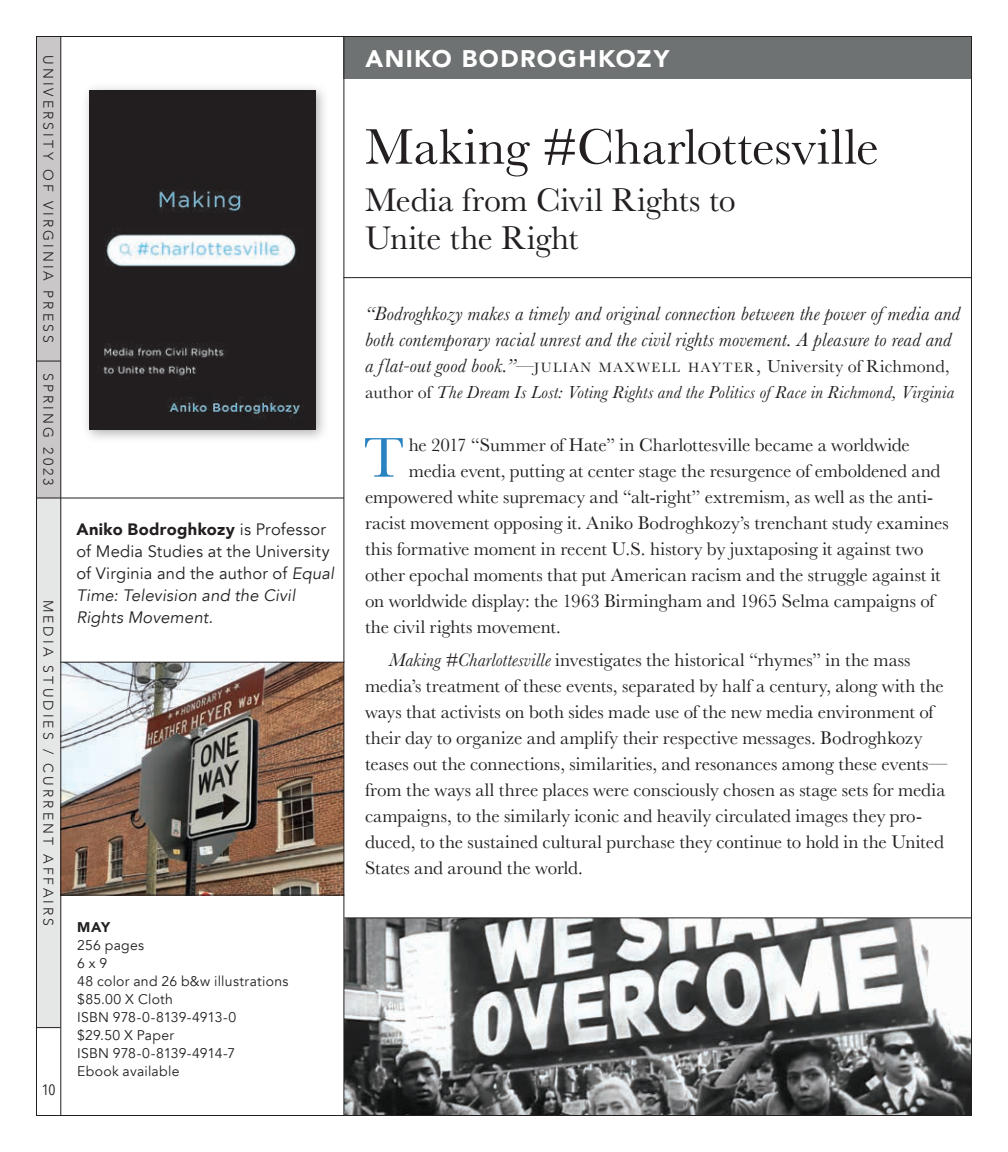
<style>
.page{position:relative;width:1008px;height:1152px;background:#fff}
.page>*{position:absolute;margin:0;border:0;box-sizing:border-box;transform-origin:0 0}
.Txt_first{font:58.2px "Baskerville";color:#2983c1}
.Book_title{font:52px "Baskerville";letter-spacing:.005em;color:#231f20}
.Subtitle{font:34px/38px "Baskerville";letter-spacing:-.005em;color:#231f20}
.author_1{font:900 24px "Avenir";letter-spacing:.06em;color:#fff}
.blurb{font:italic 20px/26px "Baskerville";letter-spacing:.015em;color:#231f20}
.txt_second{font:19px/26px "Baskerville";color:#231f20}
.Txt_first-2{font:19px "Baskerville";color:#231f20}
.blurb-2{font:italic 18px/26px "Baskerville";letter-spacing:.02em;color:#231f20}
.sidebar_txt{font:16.4px/22px "Avenir";letter-spacing:.015em;color:#231f20}
.t1{font:15px "Avenir Next Condensed";color:#231f20}
.sidebar_book_info{font:14px "Avenir";letter-spacing:.015em;color:#231f20}
.Category_1_Caps{font:300 14px "Avenir";letter-spacing:.22em;color:#231f20}
.sidebar_book_info-2{font:14px "Avenir";letter-spacing:-.005em;color:#231f20}
.sidebar_book_month{font:900 14px "Avenir";color:#231f20}
.s1{font-weight:900}
.s2{font-style:italic}
.s3{font-size:20px}
.s4{font-style:normal}
.s5{font-style:normal;font-size:14px}
.s6{font-style:normal;font-size:20px}
</style>
<div class="page">
<div style="left:36px;top:36px;width:25px;height:325px;background:#c9c7c7"></div>
<div style="left:36px;top:361px;width:25px;height:137px;background:#c9c7c7"></div>
<div style="left:36px;top:498px;width:25px;height:530px;background:#e5e6e6"></div>
<div style="left:344px;top:37px;width:627px;height:41px;background:#6f7272"></div>
<div style="left:81px;top:82px;width:248px;height:361px;background:#231f20;opacity:.35"></div>
<img style="left:89px;top:90px;width:227px;height:340px">
<hr style="left:343px;top:277px;width:629px;height:1px;background:#231f20">
<img style="left:61px;top:663px;width:282px;height:232px">
<img style="left:344px;top:918px;width:626px;height:196px">
<hr style="left:343px;top:36px;width:1px;height:1080px;background:#231f20">
<svg style="left:38px;top:361px;width:22px;height:1px"></svg>
<hr style="left:60px;top:37px;width:1px;height:1079px;background:#231f20">
<hr style="left:61px;top:498px;width:283px;height:1px;background:#231f20">
<svg style="left:36px;top:498px;width:25px;height:1px"></svg>
<svg style="left:36px;top:1027px;width:24px;height:1px"></svg>
<hr style="left:60px;top:895px;width:284px;height:1px;background:#231f20">
<hr style="left:60px;top:662px;width:284px;height:1px;background:#231f20">
<hr style="left:344px;top:917px;width:628px;height:1px;background:#231f20">
<p class="Category_1_Caps" style="left:57px;top:55px;width:289px;rotate:90deg">UNIVERSITY OF VIRGINIA PRESS</p>
<p class="Category_1_Caps" style="left:57px;top:373px;width:114px;rotate:90deg">SPRING 2023</p>
<p class="Category_1_Caps" style="left:57px;top:600px;width:328px;rotate:90deg">MEDIA STUDIES / CURRENT AFFAIRS</p>
<p class="t1" style="left:42px;top:1077px;width:15px">10</p>
<p class="sidebar_txt" style="left:76px;top:519px;width:259px"><span class="s1">Aniko Bodroghkozy</span> is Professor of Media Studies at the University of Virginia and the author of <span class="s2">Equal<br>Time: Television and the Civil<br>Rights Movement.</span></p>
<p class="sidebar_book_month" style="left:77px;top:916px;width:34px">MAY</p>
<p class="sidebar_book_info" style="left:77px;top:937px;width:68px">256 pages</p>
<p class="sidebar_book_info" style="left:77px;top:955px;width:32px">6 x 9</p>
<p class="sidebar_book_info" style="left:77px;top:973px;width:213px">48 color and 26 b&amp;w illustrations</p>
<p class="sidebar_book_info" style="left:77px;top:991px;width:97px">$85.00 X Cloth</p>
<p class="sidebar_book_info-2" style="left:77px;top:1009px;width:161px">ISBN 978-0-8139-4913-0</p>
<p class="sidebar_book_info" style="left:77px;top:1027px;width:98px">$29.50 X Paper</p>
<p class="sidebar_book_info-2" style="left:77px;top:1045px;width:160px">ISBN 978-0-8139-4914-7</p>
<p class="sidebar_book_info" style="left:77px;top:1063px;width:104px">Ebook available</p>
<p class="author_1" style="left:366px;top:38px;width:305px">ANIKO BODROGHKOZY</p>
<p class="Book_title" style="left:365px;top:114px;width:515px">Making #Charlottesville</p>
<p class="Subtitle" style="left:365px;top:181px;width:372px">Media from Civil Rights to<br>Unite the Right</p>
<p class="blurb" style="left:365px;top:300px;width:597px">“Bodroghkozy makes a timely and original connection between the power of media and both contemporary racial unrest and the civil rights movement. A pleasure to read and</p>
<p class="blurb-2" style="left:365px;top:353px;width:591px"><span class="s3">a flat-out good book.”</span><span class="s4">—</span><span class="s5">JULIAN MAXWELL HAYTER</span><span class="s6">,</span> <span class="s4">University of Richmond, author of</span> The Dream Is Lost: Voting Rights and the Politics of Race in Richmond, Virginia</p>
<p class="Txt_first" style="left:364px;top:421px;width:42px">T</p>
<p class="Txt_first-2" style="left:409px;top:432px;width:503px">he 2017 “Summer of Hate” in Charlottesville became a worldwide</p>
<p class="Txt_first-2" style="left:409px;top:458px;width:533px">media event, putting at center stage the resurgence of emboldened and</p>
<p class="Txt_first-2" style="left:365px;top:484px;width:570px">empowered white supremacy and “alt-right” extremism, as well as the anti-</p>
<p class="Txt_first-2" style="left:365px;top:510px;width:585px">racist movement opposing it. Aniko Bodroghkozy’s trenchant study examines</p>
<p class="Txt_first-2" style="left:365px;top:536px;width:560px">this formative moment in recent U.S. history by juxtaposing it against two</p>
<p class="Txt_first-2" style="left:365px;top:562px;width:577px">other epochal moments that put American racism and the struggle against it</p>
<p class="Txt_first-2" style="left:365px;top:588px;width:571px">on worldwide display: the 1963 Birmingham and 1965 Selma campaigns of</p>
<p class="Txt_first-2" style="left:365px;top:614px;width:197px">the civil rights movement.</p>
<p class="txt_second" style="left:365px;top:647px;width:584px;text-indent:24px"><span class="s2">Making #Charlottesville</span> investigates the historical “rhymes” in the mass media’s treatment of these events, separated by half a century, along with the ways that activists on both sides made use of the new media environment of their day to organize and amplify their respective messages. Bodroghkozy teases out the connections, similarities, and resonances among these events— from the ways all three places were consciously chosen as stage sets for media campaigns, to the similarly iconic and heavily circulated images they pro&shy;duced, to the sustained cultural purchase they continue to hold in the United States and around the world.</p>
</div>
